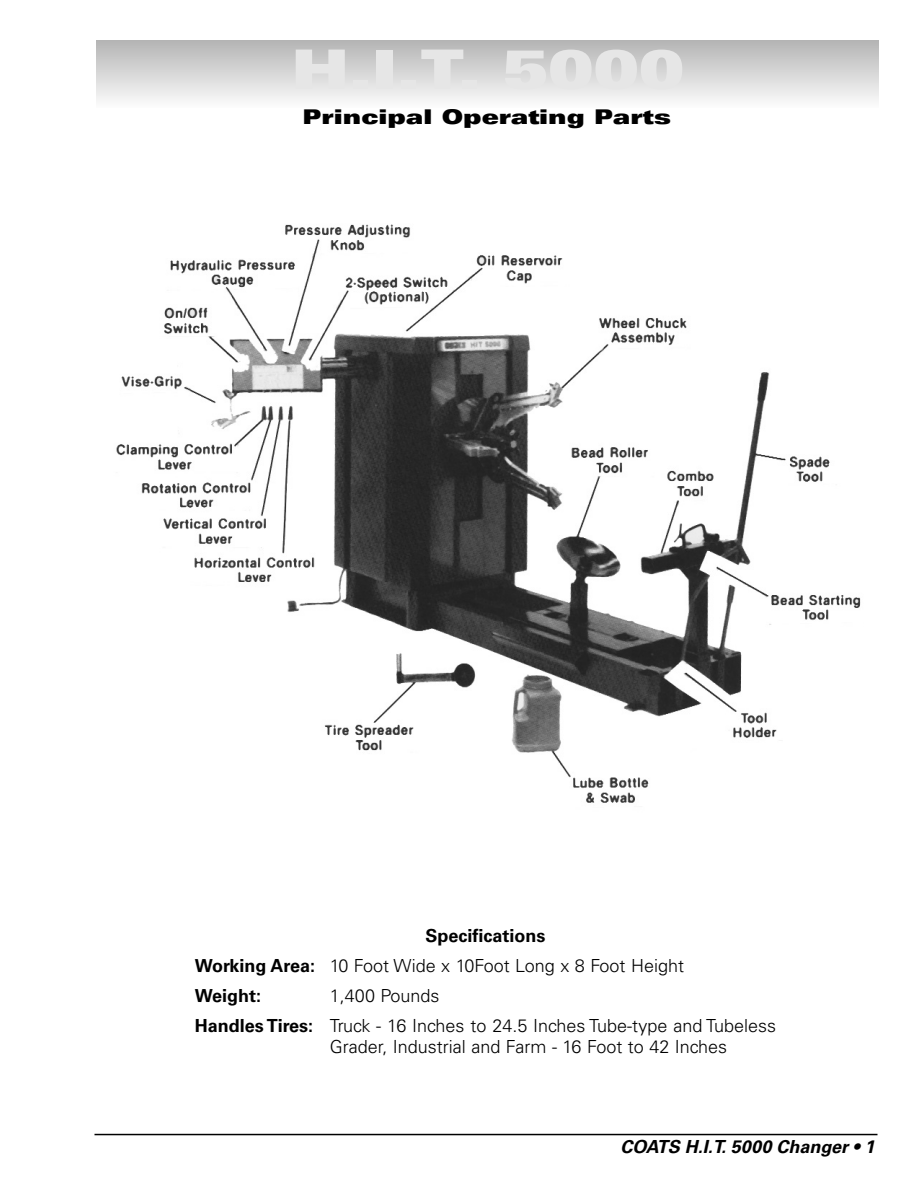
<style>
.page{position:relative;width:918px;height:1188px;background:#fff}
.page>*{position:absolute;margin:0;border:0;box-sizing:border-box;transform-origin:0 0}
.t1{font:900 expanded 54px "Univers";color:#e6e6e6}
.t2{font:900 expanded 20.25px "Univers";color:#000}
.t3{font:300 18px/30px "Univers";color:#000}
.t4{font:700 18px/30px "Univers";color:#000}
.t5{font:italic 700 18px "Univers";color:#000}
.s1{font-weight:300}
.s2{font-weight:700}
</style>
<div class="page">
<div style="left:96px;top:40px;width:783px;height:68px;background:linear-gradient(to bottom,#b4b4b4,#fbfbfb)"></div>
<hr style="left:94px;top:1134px;width:784px;height:1px;background:#000">
<img style="left:116px;top:224px;width:745px;height:579px">
<h1 class="t1" style="left:291px;top:50px;width:395px">H.I.T. 5000</h1>
<p class="t2" style="left:302px;top:109px;width:370px">Principal Operating Parts</p>
<p class="t4" style="left:195px;top:923px;width:491px;text-indent:231px">Specifications<br>Working Area: <span class="s1">10 Foot Wide x 10Foot Long x 8 Foot Height<br></span>Weight:</p>
<p class="t3" style="left:195px;top:983px;width:583px;text-indent:135px">1,400 Pounds<br><span class="s2">Handles Tires:</span> Truck - 16 Inches to 24.5 Inches Tube-type and Tubeless</p>
<p class="t3" style="left:330px;top:1033px;width:399px">Grader, Industrial and Farm - 16 Foot to 42 Inches</p>
<p class="t5" style="left:620px;top:1140px;width:259px">COATS H.I.T.5000 Changer • 1</p>
</div>
